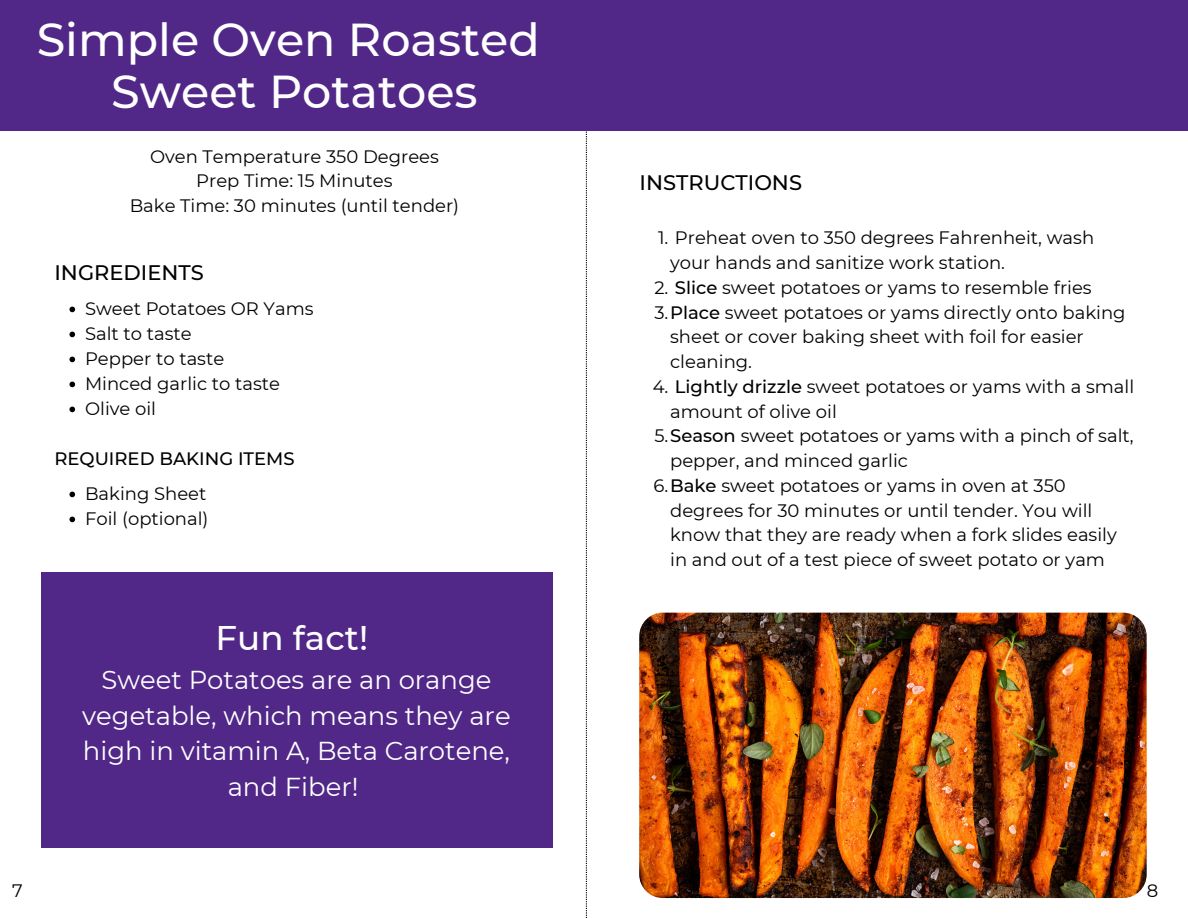
<style>
.page{position:relative;width:1188px;height:918px;background:#fff}
.page>*{position:absolute;margin:0;border:0;box-sizing:border-box;transform-origin:0 0}
.t1{font:500 46.05px/51.8px "Montserrat";color:#fff;text-align:center}
.t2{font:500 34.2px "Montserrat";color:#fff}
.t3{font:25.95px/35.4px "Montserrat";color:#fff;text-align:center}
.t4{font:500 21px "Montserrat";color:#000}
.t5{font:18px/25px "Montserrat";color:#000}
.t6{font:500 18px "Montserrat";color:#000}
.s1{font-weight:500}
</style>
<div class="page">
<svg style="left:586px;top:131px;width:1px;height:787px"></svg>
<div style="left:0;top:0;width:1188px;height:131px;background:#512888"></div>
<img style="left:639px;top:613px;width:508px;height:285px;border-radius:24px">
<div style="left:41px;top:572px;width:512px;height:276px;background:#512888"></div>
<svg style="left:69px;top:307px;width:6px;height:5px"></svg>
<svg style="left:69px;top:332px;width:6px;height:5px"></svg>
<svg style="left:69px;top:357px;width:6px;height:5px"></svg>
<svg style="left:69px;top:382px;width:6px;height:5px"></svg>
<svg style="left:69px;top:407px;width:6px;height:5px"></svg>
<svg style="left:69px;top:492px;width:6px;height:5px"></svg>
<svg style="left:69px;top:517px;width:6px;height:5px"></svg>
<h1 class="t1" style="left:37px;top:13px;width:505px">Simple Oven Roasted<br>Sweet Potatoes</h1>
<p class="t5" style="left:130px;top:144px;width:331px;text-align:center">Oven Temperature 350 Degrees<br>Prep Time: 15 Minutes<br>Bake Time: 30 minutes (until tender)</p>
<p class="t4" style="left:54px;top:259px;width:151px">INGREDIENTS</p>
<p class="t5" style="left:85px;top:296px;width:230px">Sweet Potatoes OR Yams<br>Salt to taste<br>Pepper to taste<br>Minced garlic to taste<br>Olive oil</p>
<p class="t6" style="left:54px;top:448px;width:242px">REQUIRED BAKING ITEMS</p>
<p class="t5" style="left:85px;top:481px;width:125px">Baking Sheet<br>Foil (optional)</p>
<h2 class="t2" style="left:216px;top:617px;width:154px">Fun fact!</h2>
<h3 class="t3" style="left:82px;top:662px;width:430px">Sweet Potatoes are an orange vegetable, which means they are high in vitamin A, Beta Carotene, and Fiber!</h3>
<p class="t4" style="left:640px;top:170px;width:164px">INSTRUCTIONS</p>
<p class="t5" style="left:670px;top:225px;width:426px;text-indent:-12px">1. Preheat oven to 350 degrees Fahrenheit, wash your hands and sanitize work station.</p>
<p class="t5" style="left:654px;top:275px;width:439px">2. <span class="s1">Slice</span> sweet potatoes or yams to resemble fries</p>
<p class="t5" style="left:654px;top:300px;width:473px">3.<span class="s1">Place</span> sweet potatoes or yams directly onto baking</p>
<p class="t5" style="left:670px;top:324px;width:415px">sheet or cover baking sheet with foil for easier</p>
<p class="t5" style="left:670px;top:349px;width:83px">cleaning.</p>
<p class="t5" style="left:653px;top:374px;width:483px">4. <span class="s1">Lightly drizzle</span> sweet potatoes or yams with a small</p>
<p class="t5" style="left:670px;top:399px;width:168px">amount of olive oil</p>
<p class="t5" style="left:654px;top:423px;width:481px">5.<span class="s1">Season</span> sweet potatoes or yams with a pinch of salt,</p>
<p class="t5" style="left:670px;top:448px;width:239px">pepper, and minced garlic</p>
<p class="t5" style="left:654px;top:473px;width:414px">6.<span class="s1">Bake</span> sweet potatoes or yams in oven at 350</p>
<p class="t5" style="left:670px;top:498px;width:424px">degrees for 30 minutes or until tender. You will</p>
<p class="t5" style="left:670px;top:522px;width:448px">know that they are ready when a fork slides easily</p>
<p class="t5" style="left:670px;top:547px;width:436px">in and out of a test piece of sweet potato or yam</p>
<p class="t5" style="left:12px;top:878px;width:12px">7</p>
<p class="t5" style="left:1147px;top:878px;width:13px">8</p>
</div>
